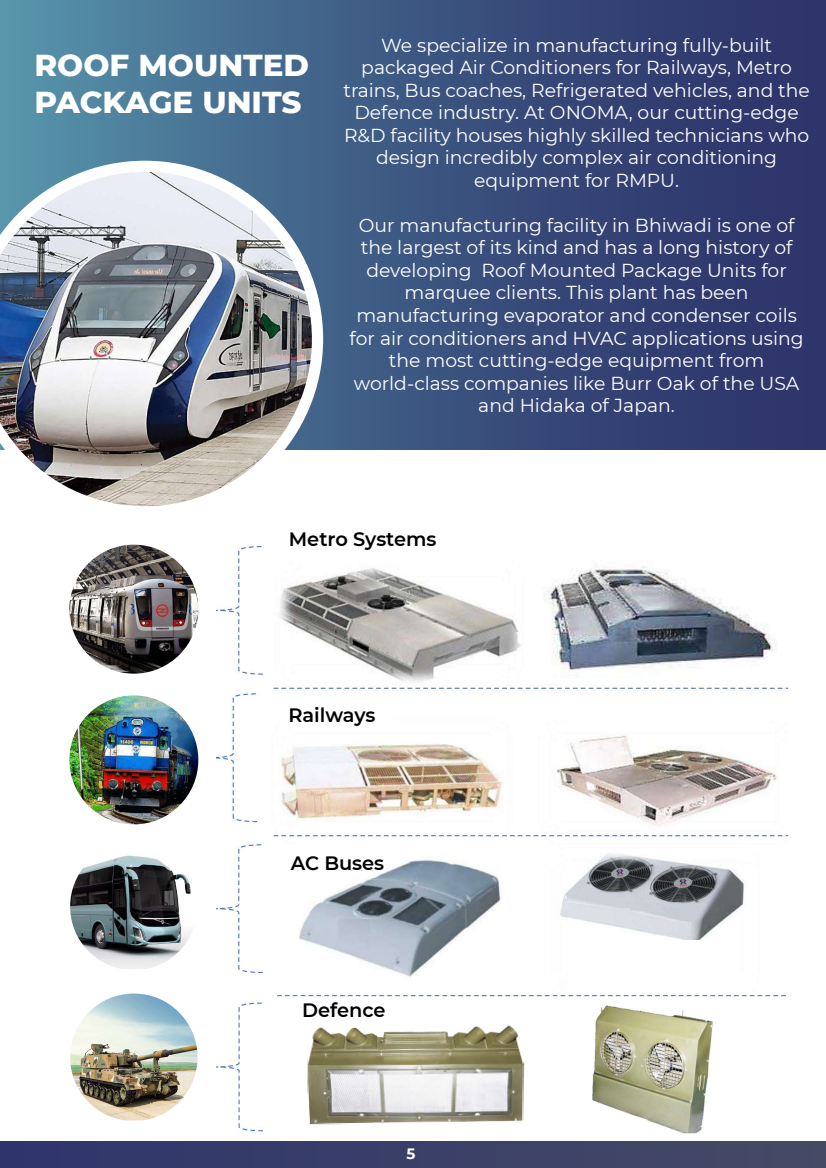
<style>
.page{position:relative;width:826px;height:1168px;background:#fff}
.page>*{position:absolute;margin:0;border:0;box-sizing:border-box;transform-origin:0 0}
.t1{font:800 30.88px/37.1px "Montserrat";color:#fff}
.t2{font:600 19.31px "Montserrat";color:#000}
.t3{font:18.75px/22.5px "Montserrat";color:#fff;text-align:center}
.t4{font:700 15px "Montserrat";color:#fff}
</style>
<div class="page">
<div style="left:0;top:0;width:826px;height:449px;background:linear-gradient(to right,#548ea6,#292a63)"></div>
<img style="left:217px;top:545px;width:570px;height:589px">
<img style="left:0;top:161px;width:323px;height:346px">
<div style="left:286px;top:1021px;width:251px;height:114px;background:#fff"></div>
<div style="left:280px;top:526px;width:165px;height:23px;background:#fff"></div>
<div style="left:280px;top:700px;width:113px;height:26px;background:#fff"></div>
<div style="left:280px;top:850px;width:105px;height:19px;background:#fff"></div>
<div style="left:291px;top:999px;width:116px;height:22px;background:#fff"></div>
<img style="left:69px;top:544px;width:129px;height:129px;border-radius:64px">
<img style="left:69px;top:695px;width:129px;height:129px;border-radius:64px">
<img style="left:70px;top:842px;width:127px;height:127px;border-radius:62px">
<img style="left:70px;top:993px;width:127px;height:127px">
<div style="left:0;top:1140px;width:826px;height:27px;background:#3a3f68"></div>
<div style="left:568px;top:940px;width:166px;height:48px;background:#fff"></div>
<div style="left:273px;top:1027px;width:273px;height:108px;background:#fff"></div>
<img style="left:307px;top:1025px;width:217px;height:100px">
<h1 class="t1" style="left:34px;top:45px;width:276px">ROOF MOUNTED<br>PACKAGE UNITS</h1>
<p class="t3" style="left:343px;top:33px;width:468px">We specialize in manufacturing fully-built packaged Air Conditioners for Railways, Metro trains, Bus coaches, Refrigerated vehicles, and the Defence industry. At ONOMA, our cutting-edge R&amp;D facility houses highly skilled technicians who design incredibly complex air conditioning equipment for RMPU.</p>
<p class="t3" style="left:349px;top:213px;width:455px">Our manufacturing facility in Bhiwadi is one of the largest of its kind and has a long history of developing Roof Mounted Package Units for marquee clients. This plant has been manufacturing evaporator and condenser coils for air conditioners and HVAC applications using the most cutting-edge equipment from world-class companies like Burr Oak of the USA and Hidaka of Japan.</p>
<p class="t2" style="left:289px;top:525px;width:149px">Metro Systems</p>
<p class="t2" style="left:288px;top:701px;width:89px">Railways</p>
<p class="t2" style="left:291px;top:848px;width:95px">AC Buses</p>
<p class="t2" style="left:302px;top:996px;width:85px">Defence</p>
<p class="t4" style="left:406px;top:1142px;width:10px">5</p>
</div>
